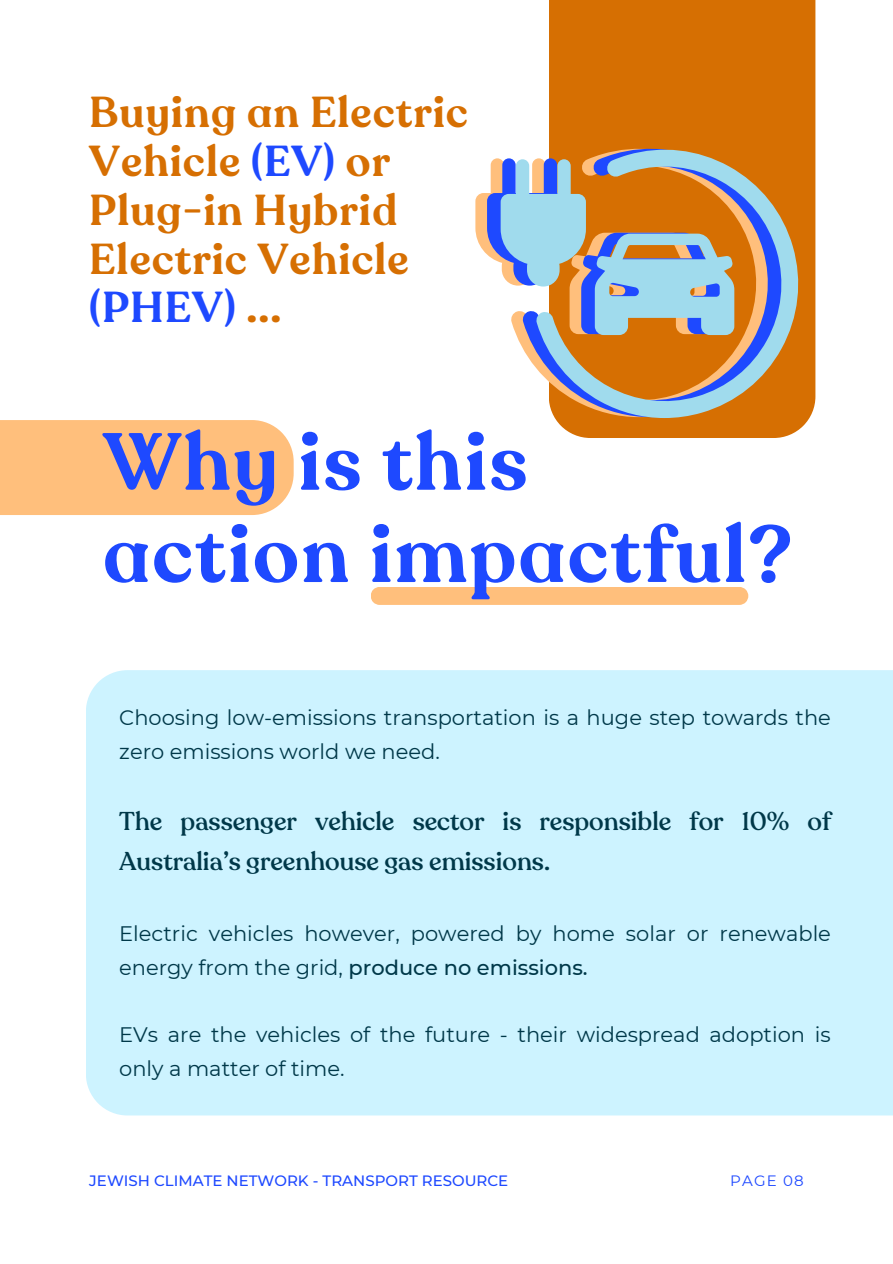
<style>
.page{position:relative;width:893px;height:1264px;background:#fff}
.page>*{position:absolute;margin:0;border:0;box-sizing:border-box;transform-origin:0 0}
.t1{font:600 79.8px "Recoleta Alt";letter-spacing:.025em;color:#1e49ff}
.t2{font:600 42.75px/48.8px "Recoleta Alt";letter-spacing:.025em;color:#d66f02}
.t3{font:500 25.5px/40.5px "Recoleta";color:#003849}
.t4{font:21px/33.8px "Montserrat";color:#003849}
.t5{font:500 15px "Montserrat";color:#1e49ff}
.t6{font:15px "Montserrat";letter-spacing:.075em;color:#1e49ff}
.s1{color:#1e49ff}
.s2{font-weight:500}
</style>
<div class="page">
<div style="left:549px;top:0;width:266px;height:438px;background:#d66f02"></div>
<svg style="left:536px;top:150px;width:262px;height:268px;background:#b98f66"></svg>
<svg style="left:475px;top:158px;width:259px;height:177px;background:#b2ada5"></svg>
<div style="left:371px;top:587px;width:377px;height:17px;background:#ffbf7c"></div>
<div style="left:0;top:420px;width:293px;height:95px;background:#ffbf7c"></div>
<div style="left:86px;top:670px;width:806px;height:445px;background:#cdf3ff"></div>
<p class="t2" style="left:89px;top:89px;width:380px">Buying an Electric<br>Vehicle <span class="s1">(EV)</span> or<br>Plug-in Hybrid<br>Electric Vehicle <span class="s1">(PHEV)</span> ...</p>
<p class="t1" style="left:103px;top:410px;width:426px">Why is this</p>
<p class="t1" style="left:103px;top:502px;width:690px">action impactful?</p>
<p class="t4" style="left:119px;top:700px;width:713px">Choosing low-emissions transportation is a huge step towards the zero emissions world we need.</p>
<p class="t3" style="left:119px;top:801px;width:713px">The passenger vehicle sector is responsible for 10% of<br>Australia’s greenhouse gas emissions.</p>
<p class="t4" style="left:119px;top:916px;width:713px">Electric vehicles however, powered by home solar or renewable energy from the grid, <span class="s2">produce no emissions.</span></p>
<p class="t4" style="left:119px;top:1017px;width:712px">EVs are the vehicles of the future - their widespread adoption is only a matter of time.</p>
<p class="t5" style="left:89px;top:1171px;width:420px">JEWISH CLIMATE NETWORK - TRANSPORT RESOURCE</p>
<p class="t6" style="left:730px;top:1171px;width:75px">PAGE 08</p>
</div>
